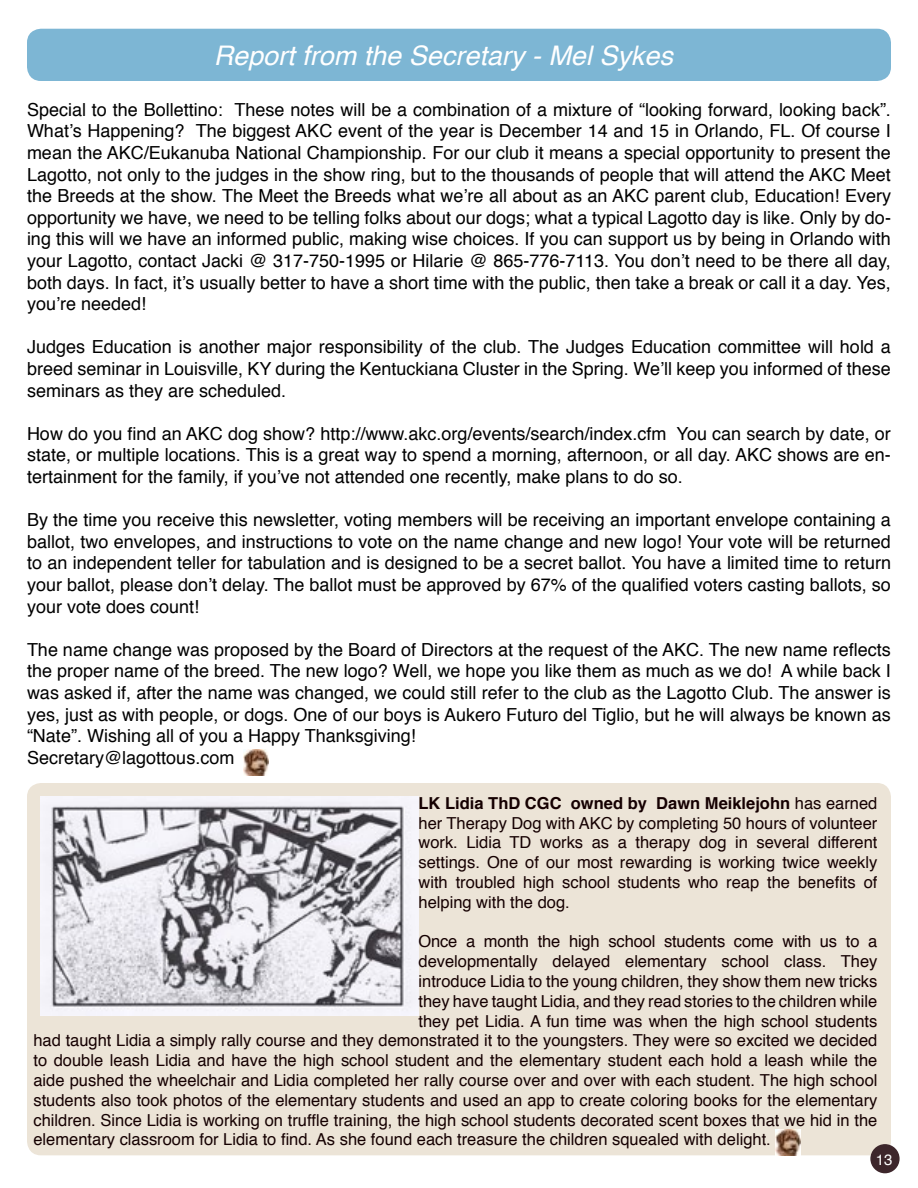
<style>
.page{position:relative;width:918px;height:1188px;background:#fff}
.page>*{position:absolute;margin:0;border:0;box-sizing:border-box;transform-origin:0 0}
.t1{font:italic 27px "Helvetica";color:#fff}
.t2{font:18px/21.6px "Helvetica";color:#000;text-align:justify}
.t3{font:16.5px/19.8px "Helvetica";color:#150001;text-align:justify}
.t4{font:15px "Helvetica";color:#fff}
.s1{font-weight:700}
</style>
<div class="page">
<div style="left:27px;top:783px;width:864px;height:372px;background:#ece4d7;border-radius:14px"></div>
<img style="left:40px;top:796px;width:378px;height:220px">
<div style="left:27px;top:29px;width:864px;height:52px;background:#7db6d4;border-radius:14px"></div>
<img style="left:243px;top:749px;width:25px;height:26px">
<img style="left:775px;top:1129px;width:26px;height:26px">
<div style="left:871px;top:1145px;width:28px;height:28px;background:#3d262b;border-radius:50%"></div>
<div style="left:870px;top:1144px;width:30px;height:29px;border:2px solid #3d262b;border-radius:50%"></div>
<h1 class="t1" style="left:214px;top:34px;width:461px">Report from the Secretary - Mel Sykes</h1>
<p class="t2" style="left:27px;top:99px;width:866px">Special to the Bollettino: These notes will be a combination of a mixture of “looking forward, looking back”.<br>What’s Happening? The biggest AKC event of the year is December 14 and 15 in Orlando, FL. Of course I mean the AKC/Eukanuba National Championship. For our club it means a special opportunity to present the Lagotto, not only to the judges in the show ring, but to the thousands of people that will attend the AKC Meet the Breeds at the show. The Meet the Breeds what we’re all about as an AKC parent club, Education! Every opportunity we have, we need to be telling folks about our dogs; what a typical Lagotto day is like. Only by do&shy;ing this will we have an informed public, making wise choices. If you can support us by being in Orlando with your Lagotto, contact Jacki @ 317-750-1995 or Hilarie @ 865-776-7113. You don’t need to be there all day, both days. In fact, it’s usually better to have a short time with the public, then take a break or call it a day. Yes, you’re needed!</p>
<p class="t2" style="left:27px;top:337px;width:865px">Judges Education is another major responsibility of the club. The Judges Education committee will hold a breed seminar in Louisville, KY during the Kentuckiana Cluster in the Spring. We’ll keep you informed of these seminars as they are scheduled.</p>
<p class="t2" style="left:27px;top:423px;width:865px">How do you find an AKC dog show? http://www.akc.org/events/search/index.cfm You can search by date, or state, or multiple locations. This is a great way to spend a morning, afternoon, or all day. AKC shows are en&shy;tertainment for the family, if you’ve not attended one recently, make plans to do so.</p>
<p class="t2" style="left:27px;top:510px;width:866px">By the time you receive this newsletter, voting members will be receiving an important envelope containing a ballot, two envelopes, and instructions to vote on the name change and new logo! Your vote will be returned to an independent teller for tabulation and is designed to be a secret ballot. You have a limited time to return your ballot, please don’t delay. The ballot must be approved by 67% of the qualified voters casting ballots, so your vote does count!</p>
<p class="t2" style="left:27px;top:639px;width:865px;text-align:left">The name change was proposed by the Board of Directors at the request of the AKC. The new name reflects the proper name of the breed. The new logo? Well, we hope you like them as much as we do! A while back I was asked if, after the name was changed, we could still refer to the club as the Lagotto Club. The answer is yes, just as with people, or dogs. One of our boys is Aukero Futuro del Tiglio, but he will always be known as “Nate”. Wishing all of you a Happy Thanksgiving!<br>Secretary@lagottous.com</p>
<p class="t3" style="left:418px;top:794px;width:461px"><span class="s1">LK Lidia ThD CGC owned by Dawn Meiklejohn</span> has earned her Therapy Dog with AKC by completing 50 hours of volunteer work. Lidia TD works as a therapy dog in several different settings. One of our most rewarding is working twice weekly with troubled high school students who reap the benefits of helping with the dog.</p>
<p class="t3" style="left:418px;top:932px;width:460px">Once a month the high school students come with us to a</p>
<p class="t3" style="left:418px;top:952px;width:460px">developmentally delayed elementary school class. They</p>
<p class="t3" style="left:418px;top:972px;width:460px">introduce Lidia to the young children, they show them new tricks</p>
<p class="t3" style="left:418px;top:992px;width:460px">they have taught Lidia, and they read stories to the children while</p>
<p class="t3" style="left:418px;top:1011px;width:460px">they pet Lidia. A fun time was when the high school students</p>
<p class="t3" style="left:33px;top:1031px;width:845px">had taught Lidia a simply rally course and they demonstrated it to the youngsters. They were so excited we decided</p>
<p class="t3" style="left:33px;top:1051px;width:845px">to double leash Lidia and have the high school student and the elementary student each hold a leash while the</p>
<p class="t3" style="left:33px;top:1071px;width:846px">aide pushed the wheelchair and Lidia completed her rally course over and over with each student. The high school</p>
<p class="t3" style="left:33px;top:1091px;width:846px">students also took photos of the elementary students and used an app to create coloring books for the elementary</p>
<p class="t3" style="left:33px;top:1110px;width:845px">children. Since Lidia is working on truffle training, the high school students decorated scent boxes that we hid in the</p>
<p class="t3" style="left:33px;top:1130px;width:739px">elementary classroom for Lidia to find. As she found each treasure the children squealed with delight.</p>
<p class="t4" style="left:876px;top:1148px;width:18px">13</p>
</div>
